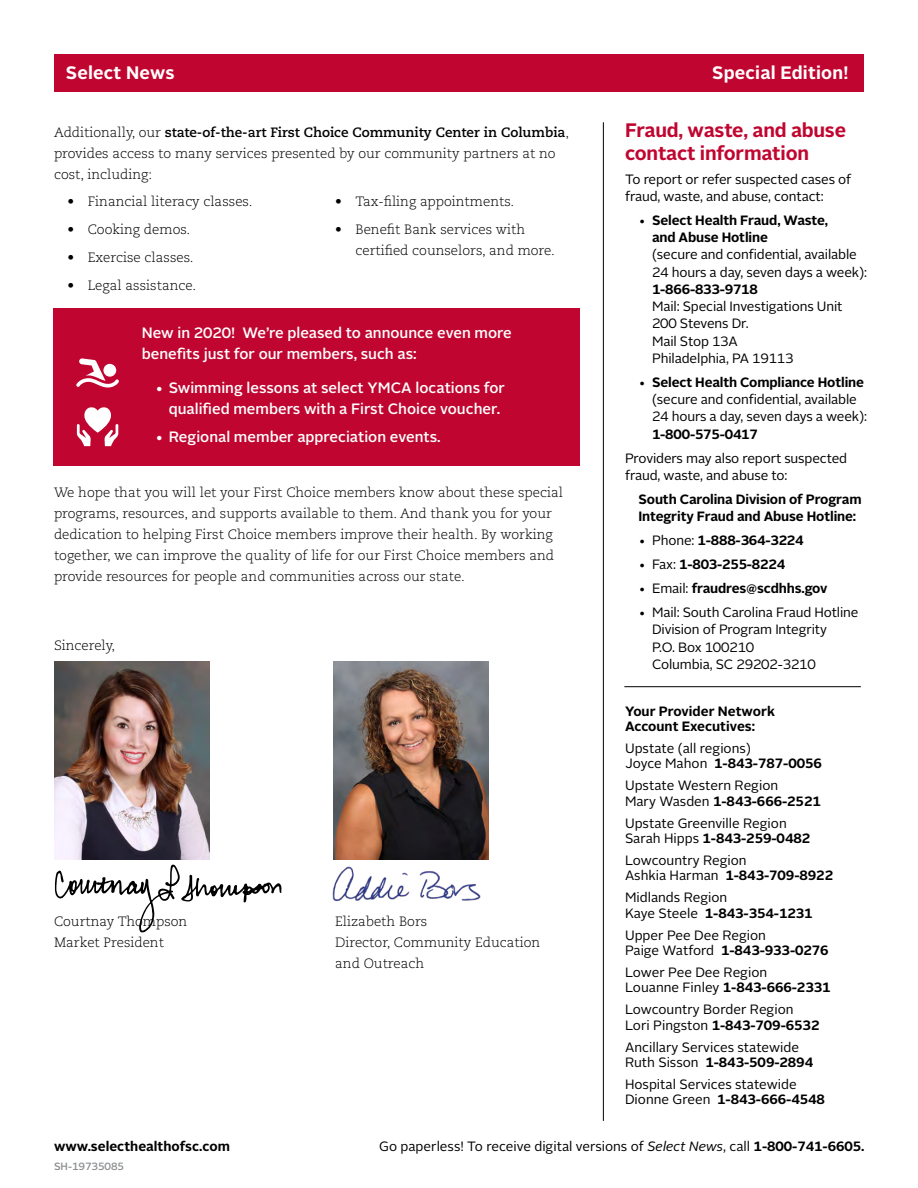
<style>
.page{position:relative;width:918px;height:1188px;background:#fff}
.page>*{position:absolute;margin:0;border:0;box-sizing:border-box;transform-origin:0 0}
.Sidebar_-_headline{font:700 19.5px/22.5px "Alright Sans";letter-spacing:-.01em;color:#c00630}
.t1{font:700 18px "Alright Sans";letter-spacing:.01em;color:#fff}
.Main_-_body{font:500 15px/21px "Alright Sans";color:#fff}
.Sidebar_-_body{font:13.5px/17.2px "Alright Sans";letter-spacing:-.01em;color:#000}
.Main_-_body-2{font:300 13.5px/21px "Caecilia LT Std";color:#000}
.Sidebar_-_body-2{font:700 13.5px/17.2px "Alright Sans";letter-spacing:-.01em;color:#000}
.t2{font:500 10.5px "Alright Sans";color:#8b8e90}
.s1{font-weight:700}
.s2{font-weight:400}
.s3{font-style:italic}
</style>
<div class="page">
<div style="left:53px;top:308px;width:527px;height:158px;background:#c00630"></div>
<div style="left:54px;top:54px;width:810px;height:37px;background:#c00630"></div>
<hr style="left:603px;top:122px;width:1px;height:999px;background:#000">
<hr style="left:624px;top:686px;width:237px;height:1px;background:#000">
<svg style="left:55px;top:864px;width:227px;height:69px"></svg>
<img style="left:332px;top:866px;width:149px;height:36px">
<svg style="left:77px;top:407px;width:41px;height:39px"></svg>
<svg style="left:76px;top:358px;width:43px;height:30px"></svg>
<div style="left:103px;top:364px;width:13px;height:13px;background:#fff;border-radius:50%"></div>
<img style="left:54px;top:662px;width:155px;height:197px">
<img style="left:333px;top:662px;width:155px;height:197px">
<p class="t1" style="left:66px;top:61px;width:110px">Select News</p>
<p class="t1" style="left:712px;top:61px;width:138px">Special Edition!</p>
<p class="Main_-_body-2" style="left:54px;top:122px;width:517px">Additionally, our <span class="s1">state-of-the-art First Choice Community Center in Columbia</span>, provides access to many services presented by our community partners at no cost, including:</p>
<p class="Main_-_body-2" style="left:68px;top:192px;width:187px">• Financial literacy classes.</p>
<p class="Main_-_body-2" style="left:68px;top:219px;width:124px">• Cooking demos.</p>
<p class="Main_-_body-2" style="left:68px;top:247px;width:128px">• Exercise classes.</p>
<p class="Main_-_body-2" style="left:68px;top:275px;width:130px">• Legal assistance.</p>
<p class="Main_-_body-2" style="left:335px;top:192px;width:181px">• Tax-filing appointments.</p>
<p class="Main_-_body-2" style="left:356px;top:219px;width:201px;text-indent:-20px">• Benefit Bank services with certified counselors, and more.</p>
<p class="Main_-_body" style="left:142px;top:322px;width:372px">New in 2020! We’re pleased to announce even more benefits just for our members, such as:</p>
<p class="Main_-_body" style="left:155px;top:378px;width:351px;text-align:center">• Swimming lessons at select YMCA locations for qualified members with a First Choice voucher.</p>
<p class="Main_-_body" style="left:155px;top:426px;width:287px">• Regional member appreciation events.</p>
<p class="Main_-_body-2" style="left:54px;top:482px;width:511px">We hope that you will let your First Choice members know about these special programs, resources, and supports available to them. And thank you for your dedication to helping First Choice members improve their health. By working together, we can improve the quality of life for our First Choice members and provide resources for people and communities across our state.</p>
<p class="Main_-_body-2" style="left:54px;top:635px;width:63px">Sincerely,</p>
<p class="Main_-_body-2" style="left:54px;top:911px;width:135px">Courtnay Thompson<br>Market President</p>
<p class="Main_-_body-2" style="left:335px;top:911px;width:207px">Elizabeth Bors<br>Director, Community Education and Outreach</p>
<p class="Sidebar_-_headline" style="left:625px;top:119px;width:223px">Fraud, waste, and abuse contact information</p>
<p class="Sidebar_-_body" style="left:625px;top:170px;width:228px">To report or refer suspected cases of fraud, waste, and abuse, contact:</p>
<p class="Sidebar_-_body" style="left:652px;top:212px;width:216px;text-indent:-14px">• <span class="s1">Select Health Fraud, Waste,<br>and Abuse Hotline<br></span>(secure and confidential, available<br>24 hours a day, seven days a week):<br><span class="s1">1-866-833-9718<br></span>Mail: Special Investigations Unit<br>200 Stevens Dr.<br>Mail Stop 13A<br>Philadelphia, PA 19113</p>
<p class="Sidebar_-_body" style="left:652px;top:374px;width:216px;text-indent:-14px">• <span class="s1">Select Health Compliance Hotline </span>(secure and confidential, available<br>24 hours a day, seven days a week):<br><span class="s1">1-800-575-0417</span></p>
<p class="Sidebar_-_body" style="left:625px;top:450px;width:224px">Providers may also report suspected fraud, waste, and abuse to:</p>
<p class="Sidebar_-_body-2" style="left:639px;top:491px;width:225px">South Carolina Division of Program<br>Integrity Fraud and Abuse Hotline:</p>
<p class="Sidebar_-_body-2" style="left:639px;top:532px;width:167px"><span class="s2">• Phone:</span> 1-888-364-3224</p>
<p class="Sidebar_-_body-2" style="left:639px;top:556px;width:148px"><span class="s2">• Fax:</span> 1-803-255-8224</p>
<p class="Sidebar_-_body-2" style="left:639px;top:580px;width:191px"><span class="s2">• Email:</span> fraudres@scdhhs.gov</p>
<p class="Sidebar_-_body" style="left:652px;top:604px;width:208px;text-indent:-14px">• Mail: South Carolina Fraud Hotline<br>Division of Program Integrity<br>P.O. Box 100210<br>Columbia, SC 29202-3210</p>
<p class="Sidebar_-_body-2" style="left:625px;top:703px;width:152px;line-height:15.3px">Your Provider Network<br>Account Executives:</p>
<p class="Sidebar_-_body" style="left:625px;top:741px;width:198px;line-height:15.3px">Upstate (all regions)<br>Joyce Mahon <span class="s1">1-843-787-0056</span></p>
<p class="Sidebar_-_body" style="left:625px;top:778px;width:197px;line-height:15.3px">Upstate Western Region<br>Mary Wasden <span class="s1">1-843-666-2521</span></p>
<p class="Sidebar_-_body" style="left:625px;top:816px;width:187px;line-height:15.3px">Upstate Greenville Region<br>Sarah Hipps <span class="s1">1-843-259-0482</span></p>
<p class="Sidebar_-_body" style="left:625px;top:853px;width:210px;line-height:15.3px">Lowcountry Region<br>Ashkia Harman <span class="s1">1-843-709-8922</span></p>
<p class="Sidebar_-_body" style="left:625px;top:890px;width:189px;line-height:15.3px">Midlands Region<br>Kaye Steele <span class="s1">1-843-354-1231</span></p>
<p class="Sidebar_-_body" style="left:625px;top:928px;width:205px;line-height:15.3px">Upper Pee Dee Region<br>Paige Watford <span class="s1">1-843-933-0276</span></p>
<p class="Sidebar_-_body" style="left:625px;top:965px;width:207px;line-height:15.3px">Lower Pee Dee Region<br>Louanne Finley <span class="s1">1-843-666-2331</span></p>
<p class="Sidebar_-_body" style="left:625px;top:1002px;width:196px;line-height:15.3px">Lowcountry Border Region<br>Lori Pingston <span class="s1">1-843-709-6532</span></p>
<p class="Sidebar_-_body" style="left:625px;top:1040px;width:190px;line-height:15.3px">Ancillary Services statewide<br>Ruth Sisson <span class="s1">1-843-509-2894</span></p>
<p class="Sidebar_-_body" style="left:625px;top:1077px;width:201px;line-height:15.3px">Hospital Services statewide<br>Dionne Green <span class="s1">1-843-666-4548</span></p>
<p class="Sidebar_-_body-2" style="left:54px;top:1137px;width:177px">www.selecthealthofsc.com</p>
<p class="Sidebar_-_body" style="left:379px;top:1138px;width:487px">Go paperless! To receive digital versions of <span class="s3">Select News</span>, call <span class="s1">1-800-741-6605.</span></p>
<p class="t2" style="left:54px;top:1159px;width:72px">SH-19735085</p>
</div>
